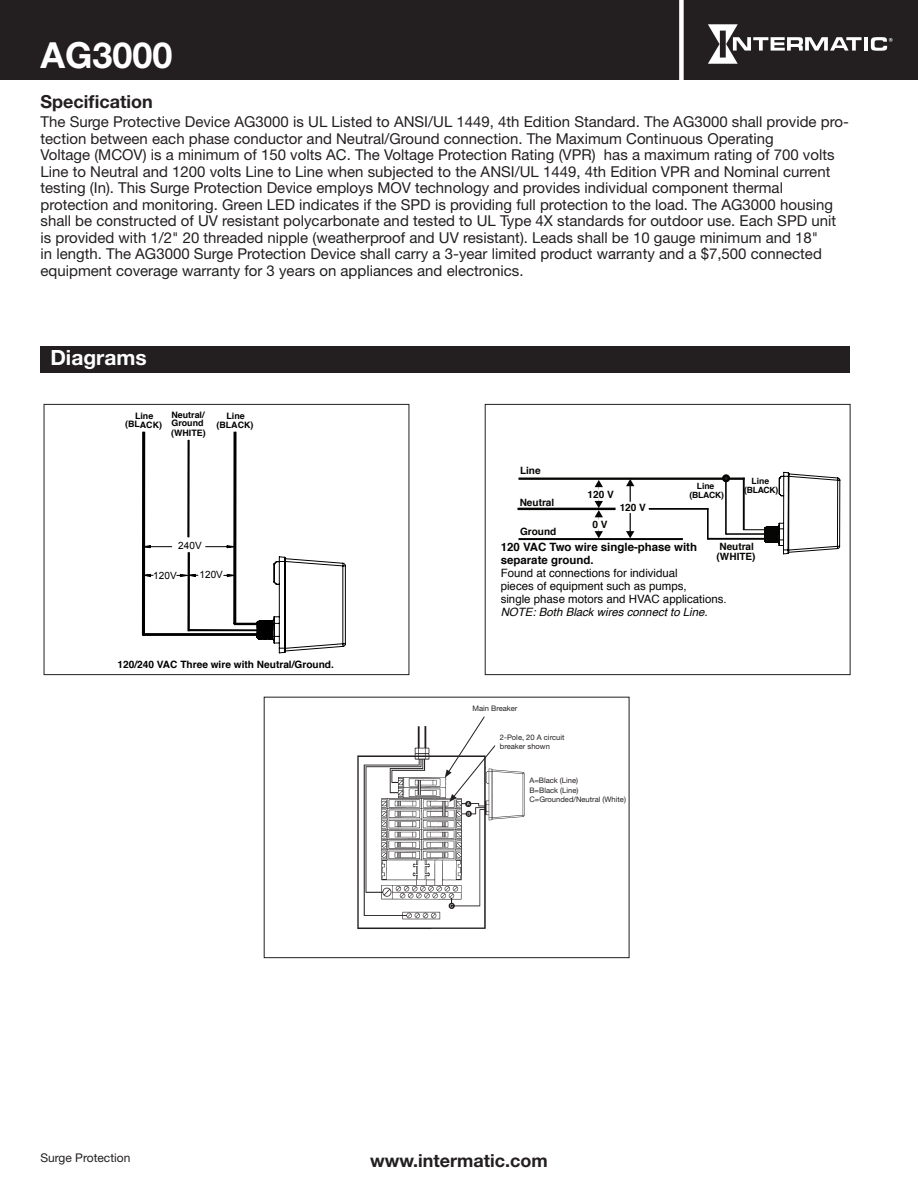
<style>
.page{position:relative;width:918px;height:1188px;background:#fff}
.page>*{position:absolute;margin:0;border:0;box-sizing:border-box;transform-origin:0 0}
.t1{font:700 36px "Helvetica Neue LT Std";color:#fff}
.t2{font:700 21px "Helvetica Neue LT Std";color:#fff}
.t3{font:700 18px "Helvetica Neue LT Std";color:#231f20}
.t4{font:15px/16.5px "Helvetica Neue LT Std";color:#231f20}
.t5{font:12px "Helvetica Neue LT Std";color:#231f20}
.t6{font:11.4px/12.9px "Helvetica";color:#050504}
.t7{font:700 10.05px/10.1px "Helvetica";color:#050504}
.t8{font:700 10.05px "Helvetica";color:#000}
.t9{font:10.05px "Arial";letter-spacing:-.005em;color:#000}
.t10{font:700 8.85px/8.9px "Helvetica";color:#000;text-align:center}
.t11{font:700 8.55px/8.6px "Helvetica";letter-spacing:-.025em;color:#050504;text-align:center}
.t12{font:7.65px/9.1px "Helvetica Neue LT Std";color:#231f20}
.s1{font-weight:700}
.s2{font-style:italic}
</style>
<div class="page">
<div style="left:0;top:0;width:918px;height:80px;background:#231f20"></div>
<hr style="left:864px;top:37px;width:4px;height:14px;background:#fff">
<svg style="left:871px;top:37px;width:22px;height:14px"></svg>
<svg style="left:708px;top:24px;width:154px;height:40px"></svg>
<div style="left:679px;top:0;width:5px;height:82px;background:#fff"></div>
<div style="left:40px;top:346px;width:810px;height:27px;background:#231f20"></div>
<svg style="left:142px;top:432px;width:204px;height:222px"></svg>
<div style="left:44px;top:404px;width:365px;height:271px;border:1px solid #231f20"></div>
<hr style="left:708px;top:539px;width:61px;height:1px;background:#050504">
<svg style="left:744px;top:471px;width:97px;height:84px"></svg>
<hr style="left:519px;top:478px;width:226px;height:2px;background:#050504">
<hr style="left:518px;top:508px;width:98px;height:2px;background:#050504">
<svg style="left:595px;top:480px;width:8px;height:7px"></svg>
<svg style="left:595px;top:501px;width:8px;height:16px"></svg>
<svg style="left:595px;top:531px;width:8px;height:7px"></svg>
<svg style="left:626px;top:479px;width:8px;height:23px"></svg>
<svg style="left:626px;top:513px;width:8px;height:25px"></svg>
<hr style="left:649px;top:508px;width:60px;height:2px;background:#050504">
<hr style="left:519px;top:538px;width:164px;height:2px;background:#050504">
<hr style="left:743px;top:479px;width:1px;height:51px;background:#050504">
<hr style="left:707px;top:509px;width:2px;height:31px;background:#050504">
<hr style="left:708px;top:538px;width:57px;height:1px;background:#050504">
<hr style="left:726px;top:533px;width:52px;height:2px;background:#050504">
<hr style="left:725px;top:478px;width:2px;height:57px;background:#050504">
<div style="left:722px;top:474px;width:8px;height:8px;border:2px solid #050504;border-radius:50%"></div>
<div style="left:485px;top:404px;width:365px;height:271px;border:1px solid #231f20"></div>
<img style="left:357px;top:726px;width:168px;height:203px">
<svg style="left:445px;top:716px;width:51px;height:86px"></svg>
<p class="t1" style="left:40px;top:32px;width:134px">AG3000</p>
<p class="t3" style="left:40px;top:90px;width:114px">Specification</p>
<p class="t4" style="left:40px;top:114px;width:810px">The Surge Protective Device AG3000 is UL Listed to ANSI/UL 1449, 4th Edition Standard. The AG3000 shall provide pro&shy;tection between each phase conductor and Neutral/Ground connection. The Maximum Continuous Operating<br>Voltage (MCOV) is a minimum of 150 volts AC. The Voltage Protection Rating (VPR) has a maximum rating of 700 volts Line to Neutral and 1200 volts Line to Line when subjected to the ANSI/UL 1449, 4th Edition VPR and Nominal current testing (In). This Surge Protection Device employs MOV technology and provides individual component thermal protection and monitoring. Green LED indicates if the SPD is providing full protection to the load. The AG3000 housing shall be constructed of UV resistant polycarbonate and tested to UL Type 4X standards for outdoor use. Each SPD unit is provided with 1/2" 20 threaded nipple (weatherproof and UV resistant). Leads shall be 10 gauge minimum and 18"<br>in length. The AG3000 Surge Protection Device shall carry a 3-year limited product warranty and a $7,500 connected equipment coverage warranty for 3 years on appliances and electronics.</p>
<p class="t2" style="left:50px;top:345px;width:98px">Diagrams</p>
<p class="t10" style="left:125px;top:411px;width:38px">Line (BLACK)</p>
<p class="t10" style="left:171px;top:411px;width:35px;line-height:8.1px;text-align:left">Neutral/<br>Ground</p>
<p class="t10" style="left:171px;top:429px;width:36px">(WHITE)</p>
<p class="t10" style="left:217px;top:412px;width:38px">Line (BLACK)</p>
<p class="t9" style="left:178px;top:539px;width:25px">240V</p>
<p class="t9" style="left:153px;top:569px;width:25px">120V</p>
<p class="t9" style="left:200px;top:568px;width:25px">120V</p>
<p class="t8" style="left:118px;top:657px;width:218px">120/240 VAC Three wire with Neutral/Ground.</p>
<p class="t7" style="left:520px;top:466px;width:22px">Line</p>
<p class="t7" style="left:520px;top:498px;width:36px">Neutral</p>
<p class="t7" style="left:520px;top:526px;width:38px">Ground</p>
<p class="t7" style="left:588px;top:490px;width:28px">120 V</p>
<p class="t7" style="left:592px;top:520px;width:17px">0 V</p>
<p class="t7" style="left:620px;top:503px;width:28px">120 V</p>
<p class="t11" style="left:690px;top:482px;width:36px">Line (BLACK)</p>
<p class="t11" style="left:744px;top:477px;width:36px">Line (BLACK)</p>
<p class="t7" style="left:717px;top:541px;width:40px">Neutral (WHITE)</p>
<p class="t6" style="left:501px;top:541px;width:227px"><span class="s1">120 VAC Two wire single-phase with separate ground.<br></span>Found at connections for individual<br>pieces of equipment such as pumps,<br>single phase motors and HVAC applications.<br><span class="s2">NOTE: Both Black wires connect to Line.</span></p>
<p class="t12" style="left:472px;top:704px;width:47px">Main Breaker</p>
<p class="t12" style="left:500px;top:732px;width:66px">2-Pole, 20 A circuit breaker shown</p>
<p class="t12" style="left:529px;top:776px;width:98px">A=Black (Line)<br>B=Black (Line)<br>C=Grounded/Neutral (White)</p>
<p class="t5" style="left:40px;top:1151px;width:91px">Surge Protection</p>
<p class="t3" style="left:370px;top:1150px;width:179px">www.intermatic.com</p>
</div>
